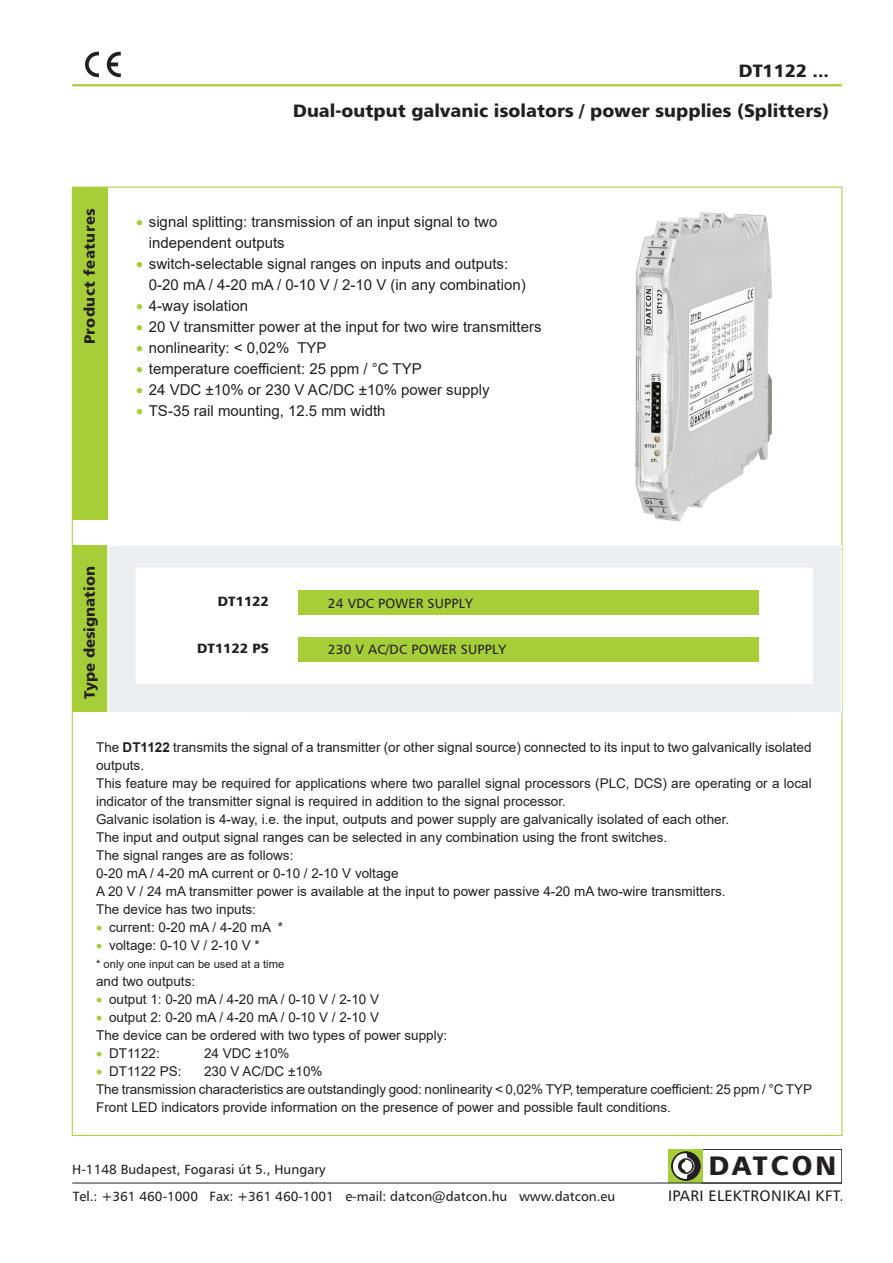
<style>
.page{position:relative;width:893px;height:1263px;background:#fff}
.page>*{position:absolute;margin:0;border:0;box-sizing:border-box;transform-origin:0 0}
.t1{font:26.85px "Humanist 777 Blk HUN Normal";letter-spacing:.105em;color:#231f20}
.t2{font:18px "Humanist 777 Blk HUN Normal";color:#231f20}
.t3{font:15.3px "Humanist 777 HUN Normal";letter-spacing:.025em;color:#231f20}
.Szöveg_felsorolás{font:15px/21px "Arial";color:#231f20}
.Szöveg_törzs{font:15px "Humanist 777 Blk HUN Normal";letter-spacing:.015em;color:#231f20}
.Szöveg_törzs-2{font:13.5px/18px "Arial";color:#231f20}
.Szöveg_táblázat{font:13.5px/26.4px "Humanist 777 HUN Normal";color:#231f20}
.Szöveg_táblázat-2{font:13.5px "Humanist 777 Blk HUN Normal";color:#231f20}
.Szöveg_törzs-3{font:11.25px "Arial";color:#231f20}
.s1{color:#a6ce39}
.s2{font-weight:700}
</style>
<div class="page">
<hr style="left:72px;top:84px;width:770px;height:2px;background:#a6ce39">
<div style="left:72px;top:187px;width:36px;height:332px;background:#a6ce39"></div>
<div style="left:701px;top:1149px;width:141px;height:34px;border:1px solid #231f20"></div>
<svg style="left:666px;top:1149px;width:37px;height:34px"></svg>
<hr style="left:72px;top:1183px;width:770px;height:1px;background:#231f20">
<div style="left:72px;top:545px;width:36px;height:167px;background:#a6ce39"></div>
<div style="left:108px;top:545px;width:733px;height:167px;background:#ebeff1"></div>
<img style="left:252px;top:683px;width:540px;height:1px">
<div style="left:108px;top:545px;width:733px;height:167px;border:1px solid #fff"></div>
<svg style="left:85px;top:52px;width:14px;height:25px"></svg>
<svg style="left:107px;top:52px;width:14px;height:25px"></svg>
<img style="left:635px;top:212px;width:137px;height:310px">
<div style="left:136px;top:568px;width:676px;height:115px;background:#fff"></div>
<div style="left:298px;top:590px;width:461px;height:25px;background:#a6ce39"></div>
<div style="left:298px;top:637px;width:461px;height:25px;background:#a6ce39"></div>
<p class="t2" style="left:739px;top:59px;width:92px">DT1122 ...</p>
<p class="Szöveg_törzs" style="left:80px;top:344px;width:138px;rotate:-90deg">Product features</p>
<p class="t2" style="left:293px;top:99px;width:537px">Dual-output galvanic isolators / power supplies (Splitters)</p>
<p class="Szöveg_felsorolás" style="left:149px;top:211px;width:350px;text-indent:-13px"><span class="s1">•</span> signal splitting: transmission of an input signal to two independent outputs</p>
<p class="Szöveg_felsorolás" style="left:149px;top:253px;width:378px;text-indent:-13px"><span class="s1">•</span> switch-selectable signal ranges on inputs and outputs:<br>0-20 mA / 4-20 mA / 0-10 V / 2-10 V (in any combination)</p>
<p class="Szöveg_felsorolás" style="left:136px;top:295px;width:113px"><span class="s1">•</span> 4-way isolation</p>
<p class="Szöveg_felsorolás" style="left:136px;top:316px;width:407px"><span class="s1">•</span> 20 V transmitter power at the input for two wire transmitters</p>
<p class="Szöveg_felsorolás" style="left:136px;top:337px;width:192px"><span class="s1">•</span> nonlinearity: &lt; 0,02% TYP</p>
<p class="Szöveg_felsorolás" style="left:136px;top:358px;width:287px"><span class="s1">•</span> temperature coefficient: 25 ppm / °C TYP</p>
<p class="Szöveg_felsorolás" style="left:136px;top:379px;width:355px"><span class="s1">•</span> 24 VDC ±10% or 230 V AC/DC ±10% power supply</p>
<p class="Szöveg_felsorolás" style="left:136px;top:400px;width:251px"><span class="s1">•</span> TS-35 rail mounting, 12.5 mm width</p>
<p class="Szöveg_törzs" style="left:80px;top:699px;width:134px;rotate:-90deg">Type designation</p>
<p class="Szöveg_táblázat-2" style="left:218px;top:593px;width:53px">DT1122</p>
<p class="Szöveg_táblázat-2" style="left:197px;top:640px;width:73px">DT1122 PS</p>
<p class="Szöveg_táblázat" style="left:328px;top:589px;width:147px">24 VDC POWER SUPPLY</p>
<p class="Szöveg_táblázat" style="left:328px;top:636px;width:180px">230 V AC/DC POWER SUPPLY</p>
<p class="Szöveg_törzs-2" style="left:96px;top:738px;width:717px">The <span class="s2">DT1122</span> transmits the signal of a transmitter (or other signal source) connected to its input to two galvanically isolated outputs.</p>
<p class="Szöveg_törzs-2" style="left:96px;top:774px;width:717px">This feature may be required for applications where two parallel signal processors (PLC, DCS) are operating or a local indicator of the transmitter signal is required in addition to the signal processor.</p>
<p class="Szöveg_törzs-2" style="left:96px;top:810px;width:635px">Galvanic isolation is 4-way, i.e. the input, outputs and power supply are galvanically isolated of each other.</p>
<p class="Szöveg_törzs-2" style="left:96px;top:828px;width:573px">The input and output signal ranges can be selected in any combination using the front switches.</p>
<p class="Szöveg_törzs-2" style="left:96px;top:846px;width:199px">The signal ranges are as follows:</p>
<p class="Szöveg_törzs-2" style="left:96px;top:864px;width:304px">0-20 mA / 4-20 mA current or 0-10 / 2-10 V voltage</p>
<p class="Szöveg_törzs-2" style="left:96px;top:882px;width:631px">A 20 V / 24 mA transmitter power is available at the input to power passive 4-20 mA two-wire transmitters.</p>
<p class="Szöveg_törzs-2" style="left:96px;top:900px;width:161px">The device has two inputs:</p>
<p class="Szöveg_törzs-2" style="left:96px;top:918px;width:189px"><span class="s1">•</span> current: 0-20 mA / 4-20 mA *</p>
<p class="Szöveg_törzs-2" style="left:96px;top:936px;width:165px"><span class="s1">•</span> voltage: 0-10 V / 2-10 V *</p>
<p class="Szöveg_törzs-3" style="left:96px;top:956px;width:190px">* only one input can be used at a time</p>
<p class="Szöveg_törzs-2" style="left:96px;top:972px;width:101px">and two outputs:</p>
<p class="Szöveg_törzs-2" style="left:96px;top:990px;width:285px"><span class="s1">•</span> output 1: 0-20 mA / 4-20 mA / 0-10 V / 2-10 V</p>
<p class="Szöveg_törzs-2" style="left:96px;top:1008px;width:285px"><span class="s1">•</span> output 2: 0-20 mA / 4-20 mA / 0-10 V / 2-10 V</p>
<p class="Szöveg_törzs-2" style="left:96px;top:1026px;width:353px">The device can be ordered with two types of power supply:</p>
<p class="Szöveg_törzs-2" style="left:96px;top:1044px;width:65px"><span class="s1">•</span> DT1122:</p>
<p class="Szöveg_törzs-2" style="left:204px;top:1044px;width:87px">24 VDC ±10%</p>
<p class="Szöveg_törzs-2" style="left:96px;top:1062px;width:87px"><span class="s1">•</span> DT1122 PS:</p>
<p class="Szöveg_törzs-2" style="left:204px;top:1062px;width:120px">230 V AC/DC ±10%</p>
<p class="Szöveg_törzs-2" style="left:96px;top:1080px;width:717px">The transmission characteristics are outstandingly good: nonlinearity &lt; 0,02% TYP, temperature coefficient: 25 ppm / °C TYP</p>
<p class="Szöveg_törzs-2" style="left:96px;top:1098px;width:576px">Front LED indicators provide information on the presence of power and possible fault conditions.</p>
<p class="Szöveg_táblázat" style="left:72px;top:1156px;width:545px">H-1148 Budapest, Fogarasi út 5., Hungary<br>Tel.: +361 460-1000 Fax: +361 460-1001 e-mail: datcon@datcon.hu www.datcon.eu</p>
<p class="t1" style="left:709px;top:1149px;width:129px">DATCON</p>
<p class="t3" style="left:668px;top:1186px;width:177px">IPARI ELEKTRONIKAI KFT.</p>
</div>
